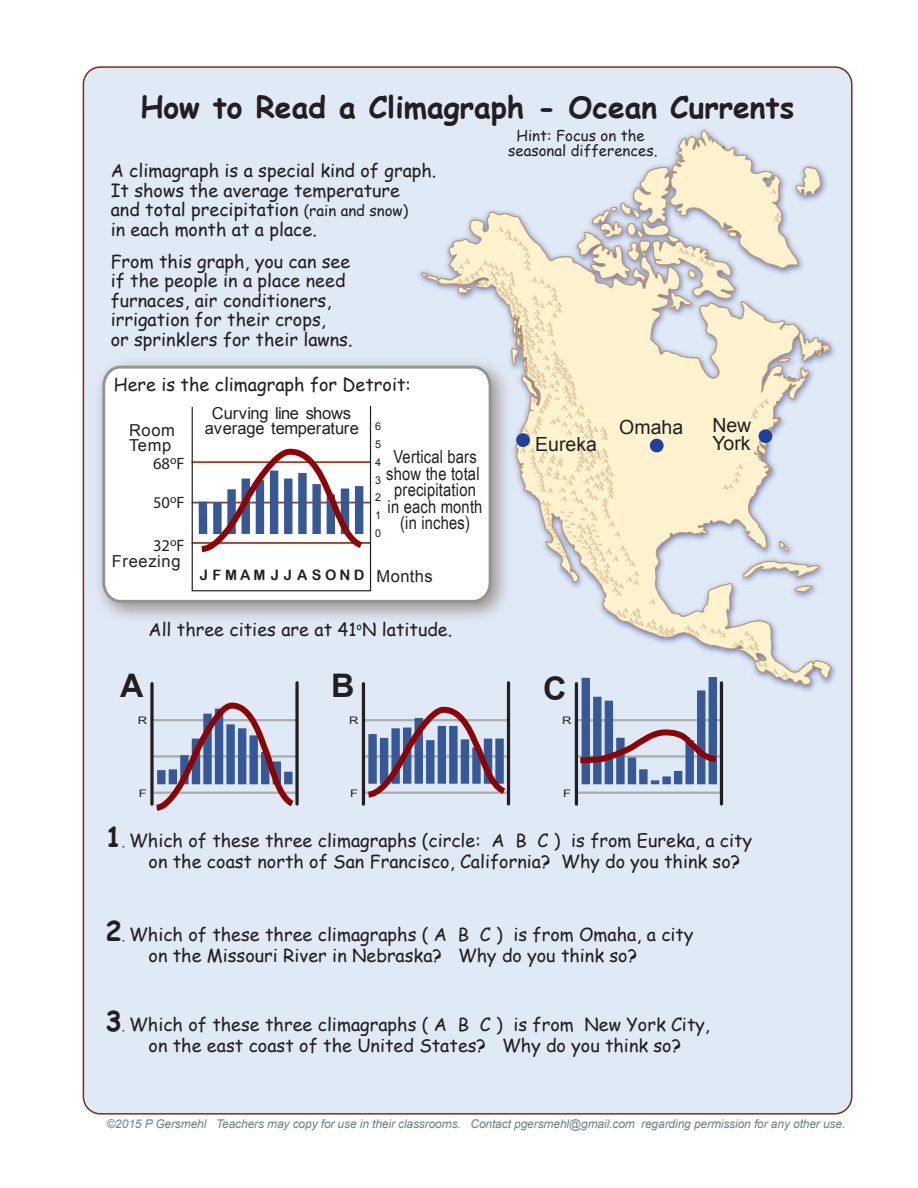
<style>
.page{position:relative;width:918px;height:1188px;background:#fff}
.page>*{position:absolute;margin:0;border:0;box-sizing:border-box;transform-origin:0 0}
.t1{font:700 32.4px "Arial";color:#231f20}
.t2{font:700 30px "Comic Sans MS";color:#231f20}
.t3{font:19.5px/18px "Arial";color:#231f20}
.t4{font:18px/19.5px "Comic Sans MS";color:#231f20}
.t5{font:18px/16.5px "Arial Narrow";letter-spacing:.01em;color:#231f20;text-align:center}
.t6{font:16.5px/15px "Arial";color:#231f20;text-align:center}
.t7{font:16.5px/15.5px "Arial";letter-spacing:.04em;color:#231f20}
.t8{font:16.5px "Myriad Pro";color:#231f20}
.t9{font:15px/15px "Comic Sans MS";color:#231f20;text-align:center}
.t10{font:14.4px "Arial Rounded MT Bold";letter-spacing:.27em;color:#231f20}
.t11{font:italic 12px "Arial";letter-spacing:-.01em;color:#6b8091}
.t12{font:10.8px/17.7px "Arial";color:#231f20;text-align:justify}
.t13{font:10.35px "Arial";color:#231f20;scale:1.25 1}
.s1{font-size:15px}
.s2{font-weight:700;font-size:27px}
.s3{font-size:13.2px}
</style>
<div class="page">
<div style="left:83px;top:67px;width:769px;height:1047px;background:#e0eaf7;border-radius:17px"></div>
<img style="left:832px;top:344px;width:3px;height:12px">
<svg style="left:421px;top:272px;width:5px;height:11px"></svg>
<svg style="left:426px;top:238px;width:406px;height:447px"></svg>
<svg style="left:755px;top:660px;width:34px;height:18px"></svg>
<img style="left:98px;top:350px;width:358px;height:282px">
<svg style="left:101px;top:364px;width:355px;height:240px;background:#f7f7f7"></svg>
<svg style="left:191px;top:405px;width:181px;height:187px;background:#d8d4dc"></svg>
<svg style="left:295px;top:683px;width:4px;height:15px"></svg>
<svg style="left:150px;top:684px;width:4px;height:14px"></svg>
<hr style="left:507px;top:683px;width:3px;height:121px;background:#231f20">
<hr style="left:362px;top:684px;width:3px;height:120px;background:#231f20">
<hr style="left:577px;top:719px;width:143px;height:2px;background:#aaacaf">
<hr style="left:577px;top:792px;width:144px;height:2px;background:#aaacaf">
<hr style="left:720px;top:683px;width:3px;height:121px;background:#231f20">
<hr style="left:575px;top:684px;width:3px;height:120px;background:#231f20">
<div style="left:662px;top:776px;width:9px;height:8px;background:#375896"></div>
<div style="left:674px;top:771px;width:8px;height:13px;background:#375896"></div>
<div style="left:582px;top:678px;width:8px;height:106px;background:#375896"></div>
<div style="left:593px;top:697px;width:9px;height:87px;background:#375896"></div>
<div style="left:605px;top:701px;width:8px;height:83px;background:#375896"></div>
<div style="left:616px;top:738px;width:9px;height:46px;background:#375896"></div>
<div style="left:628px;top:758px;width:8px;height:26px;background:#375896"></div>
<div style="left:685px;top:740px;width:9px;height:44px;background:#375896"></div>
<div style="left:697px;top:690px;width:8px;height:94px;background:#375896"></div>
<div style="left:709px;top:677px;width:8px;height:107px;background:#375896"></div>
<svg style="left:365px;top:702px;width:146px;height:99px"></svg>
<svg style="left:150px;top:698px;width:149px;height:113px"></svg>
<div style="left:639px;top:769px;width:9px;height:15px;background:#375896"></div>
<svg style="left:651px;top:780px;width:8px;height:4px"></svg>
<svg style="left:574px;top:726px;width:146px;height:41px"></svg>
<svg style="left:456px;top:129px;width:374px;height:522px"></svg>
<h2 class="t2" style="left:140px;top:85px;width:655px">How to Read a Climagraph - Ocean Currents</h2>
<p class="t4" style="left:111px;top:160px;width:327px">A climagraph is a special kind of graph.<br>It shows the average temperature<br>and total precipitation <span class="s1">(rain and snow)<br></span>in each month at a place.</p>
<p class="t4" style="left:111px;top:251px;width:243px">From this graph, you can see if the people in a place need furnaces, air conditioners, irrigation for their crops,<br>or sprinklers for their lawns.</p>
<p class="t4" style="left:114px;top:374px;width:299px">Here is the climagraph for Detroit:</p>
<p class="t7" style="left:129px;top:422px;width:47px">Room<br>Temp</p>
<p class="t8" style="left:153px;top:453px;width:33px">68<sup>o</sup>F</p>
<p class="t8" style="left:153px;top:492px;width:33px">50<sup>o</sup>F</p>
<p class="t8" style="left:153px;top:535px;width:33px">32<sup>o</sup>F</p>
<p class="t7" style="left:112px;top:554px;width:70px">Freezing</p>
<p class="t6" style="left:205px;top:406px;width:156px">Curving line shows average temperature</p>
<p class="t12" style="left:375px;top:418px;width:8px">6<br>5<br>4<br>3<br>2</p>
<p class="t12" style="left:375px;top:524px;width:8px">0</p>
<p class="t5" style="left:386px;top:448px;width:98px">Vertical bars show the total precipitation in each month (in inches)</p>
<p class="t12" style="left:375px;top:507px;width:8px">1</p>
<p class="t10" style="left:200px;top:566px;width:166px">JFMAMJJASOND</p>
<p class="t6" style="left:377px;top:568px;width:58px">Months</p>
<p class="t4" style="left:149px;top:620px;width:305px">All three cities are at 41<sup>o</sup>N latitude.</p>
<p class="t9" style="left:508px;top:128px;width:151px">Hint: Focus on the seasonal differences.</p>
<p class="t3" style="left:535px;top:436px;width:63px">Eureka</p>
<p class="t3" style="left:619px;top:418px;width:65px">Omaha</p>
<p class="t3" style="left:712px;top:416px;width:41px">New<br>York</p>
<h1 class="t1" style="left:120px;top:664px;width:25px">A</h1>
<h1 class="t1" style="left:331px;top:664px;width:25px">B</h1>
<h1 class="t1" style="left:543px;top:667px;width:25px">C</h1>
<p class="t13" style="left:138px;top:713px;width:9px">R</p>
<p class="t13" style="left:349px;top:713px;width:9px">R</p>
<p class="t13" style="left:562px;top:713px;width:9px">R</p>
<p class="t13" style="left:139px;top:787px;width:8px">F</p>
<p class="t13" style="left:350px;top:787px;width:8px">F</p>
<p class="t13" style="left:563px;top:787px;width:8px">F</p>
<p class="t4" style="left:149px;top:830px;width:605px;line-height:21px;text-indent:-43px"><span class="s2">1</span><span class="s3">.</span> Which of these three climagraphs (circle: A B C ) is from Eureka, a city on the coast north of San Francisco, California? Why do you think so?</p>
<p class="t4" style="left:149px;top:923px;width:546px;line-height:21px;text-indent:-43px"><span class="s2">2</span><span class="s3">.</span> Which of these three climagraphs ( A B C ) is from Omaha, a city on the Missouri River in Nebraska? Why do you think so?</p>
<p class="t4" style="left:149px;top:1014px;width:563px;line-height:21px;text-indent:-43px"><span class="s2">3</span><span class="s3">.</span> Which of these three climagraphs ( A B C ) is from New York City, on the east coast of the United States? Why do you think so?</p>
<p class="t11" style="left:107px;top:1116px;width:740px">©2015 P Gersmehl Teachers may copy for use in their classrooms. Contact pgersmehl@gmail.com regarding permission for any other use.</p>
</div>
